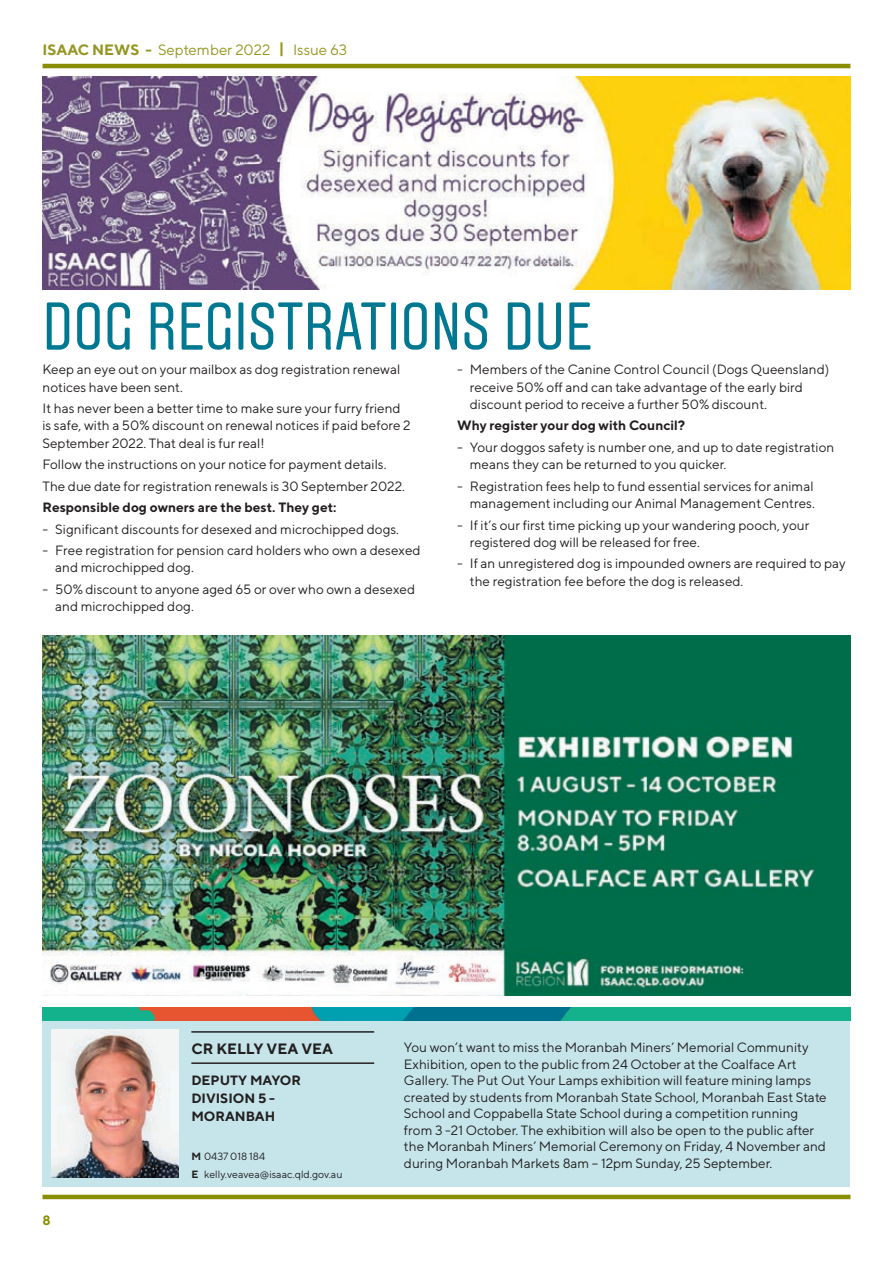
<style>
.page{position:relative;width:893px;height:1263px;background:#fff}
.page>*{position:absolute;margin:0;border:0;box-sizing:border-box;transform-origin:0 0}
.t1{font:67.5px "Aveny T";color:#007891}
.t2{font:15px "TT Norms";color:#959622}
.t3{font:700 15px "TT Norms";color:#231f20}
.t4{font:13.5px/17.2px "TT Norms";color:#231f20}
.t5{font:700 13.5px/18px "TT Norms";color:#231f20}
.t6{font:700 13.5px "TT Norms";color:#8a8d06}
.t7{font:10.5px/18px "TT Norms";color:#231f20}
.s1{font-weight:700}
</style>
<div class="page">
<hr style="left:43px;top:1195px;width:807px;height:4px;background:#8a8d06">
<hr style="left:43px;top:64px;width:807px;height:4px;background:#8a8d06">
<div style="left:43px;top:1020px;width:807px;height:166px;background:#c5e5ea"></div>
<hr style="left:191px;top:1031px;width:183px;height:2px;background:#231f20">
<hr style="left:191px;top:1062px;width:183px;height:2px;background:#231f20">
<svg style="left:43px;top:1008px;width:807px;height:12px;background:#38907d"></svg>
<img style="left:51px;top:1029px;width:128px;height:149px">
<img style="left:43px;top:77px;width:807px;height:212px">
<img style="left:43px;top:636px;width:807px;height:359px">
<p class="t2" style="left:43px;top:40px;width:306px"><span class="s1">ISAAC NEWS -</span> September 2022 <span class="s1">|</span> Issue 63</p>
<h1 class="t1" style="left:43px;top:289px;width:551px">DOG REGISTRATIONS DUE</h1>
<p class="t4" style="left:43px;top:361px;width:359px">Keep an eye out on your mailbox as dog registration renewal notices have been sent.</p>
<p class="t4" style="left:43px;top:399px;width:370px">It has never been a better time to make sure your furry friend is safe, with a 50% discount on renewal notices if paid before 2<br>September 2022. That deal is fur real!</p>
<p class="t4" style="left:43px;top:453px;width:364px;line-height:21.5px">Follow the instructions on your notice for payment details.<br>The due date for registration renewals is 30 September 2022.</p>
<p class="t5" style="left:43px;top:498px;width:296px">Responsible dog owners are the best. They get:</p>
<p class="t4" style="left:43px;top:520px;width:358px">- Significant discounts for desexed and microchipped dogs.</p>
<p class="t4" style="left:55px;top:542px;width:367px;text-indent:-13px">- Free registration for pension card holders who own a desexed and microchipped dog.</p>
<p class="t4" style="left:55px;top:580px;width:361px;text-indent:-13px">- 50% discount to anyone aged 65 or over who own a desexed and microchipped dog.</p>
<p class="t4" style="left:470px;top:361px;width:361px;text-indent:-13px">- Members of the Canine Control Council (Dogs Queensland) receive 50% off and can take advantage of the early bird discount period to receive a further 50% discount.</p>
<p class="t5" style="left:457px;top:416px;width:230px">Why register your dog with Council?</p>
<p class="t4" style="left:470px;top:438px;width:366px;text-indent:-13px">- Your doggos safety is number one, and up to date registration means they can be returned to you quicker.</p>
<p class="t4" style="left:457px;top:477px;width:359px;text-align:right">- Registration fees help to fund essential services for animal management including our Animal Management Centres.</p>
<p class="t4" style="left:470px;top:516px;width:341px;text-indent:-13px">- If it’s our first time picking up your wandering pooch, your registered dog will be released for free.</p>
<p class="t4" style="left:470px;top:555px;width:377px;text-indent:-13px">- If an unregistered dog is impounded owners are required to pay the registration fee before the dog is released.</p>
<p class="t6" style="left:43px;top:1212px;width:10px">8</p>
<p class="t3" style="left:191px;top:1039px;width:143px">CR KELLY VEA VEA</p>
<p class="t5" style="left:191px;top:1070px;width:111px">DEPUTY MAYOR<br>DIVISION 5 -<br>MORANBAH</p>
<p class="t7" style="left:191px;top:1147px;width:153px"><span class="s1">M</span> 0437 018 184<br><span class="s1">E</span> kelly.veavea@isaac.qld.gov.au</p>
<p class="t4" style="left:404px;top:1039px;width:424px;line-height:16.5px">You won’t want to miss the Moranbah Miners’ Memorial Community Exhibition, open to the public from 24 October at the Coalface Art Gallery. The Put Out Your Lamps exhibition will feature mining lamps created by students from Moranbah State School, Moranbah East State School and Coppabella State School during a competition running from 3 -21 October. The exhibition will also be open to the public after the Moranbah Miners’ Memorial Ceremony on Friday, 4 November and during Moranbah Markets 8am – 12pm Sunday, 25 September.</p>
</div>
